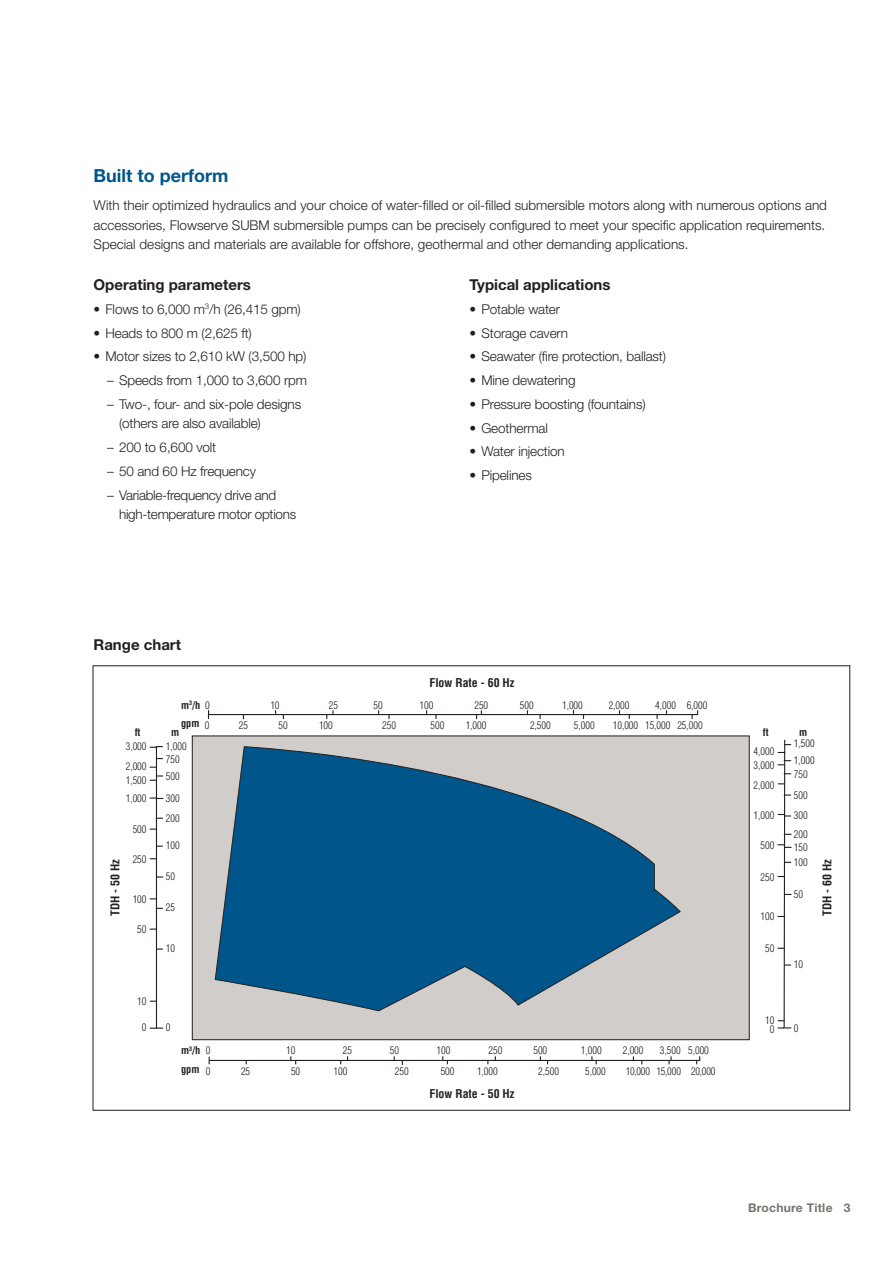
<style>
.page{position:relative;width:893px;height:1263px;background:#fff}
.page>*{position:absolute;margin:0;border:0;box-sizing:border-box;transform-origin:0 0}
.t1{font:700 18px "Helvetica Neue LT Std";color:#00568a}
.t2{font:700 15px "Helvetica Neue LT Std";color:#231f20}
.t3{font:300 13.5px/19.5px "Helvetica Neue LT Std";letter-spacing:-.01em;color:#231f20}
.t4{font:700 12px "Helvetica Neue LT Std";letter-spacing:.025em;color:#79716c}
.t5{font:700 condensed 11.85px "Helvetica LT Std";color:#231f20}
.t6{font:300 condensed 10.35px/20.9px "Helvetica LT Std";color:#231f20}
.t7{font:700 condensed 10.35px/18.5px "Helvetica LT Std";color:#231f20}
</style>
<div class="page">
<div style="left:192px;top:736px;width:557px;height:304px;background:#d0cdca"></div>
<div style="left:192px;top:735px;width:558px;height:305px;border:1px solid #231f20"></div>
<svg style="left:215px;top:746px;width:466px;height:265px;fill:#00568a"></svg>
<svg style="left:208px;top:1056px;width:493px;height:9px"></svg>
<svg style="left:207px;top:709px;width:492px;height:11px"></svg>
<svg style="left:149px;top:746px;width:15px;height:283px"></svg>
<svg style="left:777px;top:739px;width:14px;height:290px"></svg>
<h1 class="t1" style="left:94px;top:165px;width:136px">Built to perform</h1>
<p class="t3" style="left:94px;top:195px;width:735px">With their optimized hydraulics and your choice of water-filled or oil-filled submersible motors along with numerous options and accessories, Flowserve SUBM submersible pumps can be precisely configured to meet your specific application requirements.<br>Special designs and materials are available for offshore, geothermal and other demanding applications.</p>
<p class="t2" style="left:94px;top:275px;width:159px">Operating parameters</p>
<p class="t3" style="left:94px;top:299px;width:209px">• Flows to 6,000 m<sup>3</sup>/h (26,415 gpm)</p>
<p class="t3" style="left:94px;top:323px;width:160px">• Heads to 800 m (2,625 ft)</p>
<p class="t3" style="left:94px;top:347px;width:214px">• Motor sizes to 2,610 kW (3,500 hp)</p>
<p class="t3" style="left:107px;top:370px;width:201px">– Speeds from 1,000 to 3,600 rpm</p>
<p class="t3" style="left:119px;top:394px;width:184px;text-indent:-12px">– Two-, four- and six-pole designs (others are also available)</p>
<p class="t3" style="left:107px;top:437px;width:111px">– 200 to 6,600 volt</p>
<p class="t3" style="left:107px;top:461px;width:150px">– 50 and 60 Hz frequency</p>
<p class="t3" style="left:119px;top:485px;width:179px;text-indent:-12px">– Variable-frequency drive and high-temperature motor options</p>
<p class="t2" style="left:469px;top:275px;width:143px">Typical applications</p>
<p class="t3" style="left:469px;top:299px;width:92px">• Potable water</p>
<p class="t3" style="left:469px;top:323px;width:100px">• Storage cavern</p>
<p class="t3" style="left:469px;top:347px;width:198px">• Seawater (fire protection, ballast)</p>
<p class="t3" style="left:469px;top:370px;width:108px">• Mine dewatering</p>
<p class="t3" style="left:469px;top:394px;width:178px">• Pressure boosting (fountains)</p>
<p class="t3" style="left:469px;top:418px;width:80px">• Geothermal</p>
<p class="t3" style="left:469px;top:442px;width:97px">• Water injection</p>
<p class="t3" style="left:469px;top:465px;width:64px">• Pipelines</p>
<p class="t2" style="left:94px;top:635px;width:89px">Range chart</p>
<p class="t5" style="left:429px;top:675px;width:86px">Flow Rate - 60 Hz</p>
<p class="t7" style="left:181px;top:696px;width:21px">m<sup>3</sup>/h gpm</p>
<p class="t6" style="left:205px;top:695px;width:6px">0</p>
<p class="t6" style="left:270px;top:695px;width:11px">10</p>
<p class="t6" style="left:329px;top:695px;width:11px">25</p>
<p class="t6" style="left:373px;top:695px;width:11px">50</p>
<p class="t6" style="left:419px;top:695px;width:15px">100</p>
<p class="t6" style="left:474px;top:695px;width:15px">250</p>
<p class="t6" style="left:520px;top:695px;width:15px">500</p>
<p class="t6" style="left:562px;top:695px;width:22px">1,000</p>
<p class="t6" style="left:609px;top:695px;width:22px">2,000</p>
<p class="t6" style="left:655px;top:695px;width:54px">4,000 6,000</p>
<p class="t6" style="left:205px;top:715px;width:6px">0</p>
<p class="t6" style="left:239px;top:715px;width:11px">25</p>
<p class="t6" style="left:278px;top:715px;width:11px">50</p>
<p class="t6" style="left:319px;top:715px;width:15px">100</p>
<p class="t6" style="left:382px;top:715px;width:15px">250</p>
<p class="t6" style="left:431px;top:715px;width:15px">500</p>
<p class="t6" style="left:466px;top:715px;width:22px">1,000</p>
<p class="t6" style="left:530px;top:715px;width:22px">2,500</p>
<p class="t6" style="left:574px;top:715px;width:22px">5,000</p>
<p class="t6" style="left:613px;top:715px;width:91px">10,000 15,000 25,000</p>
<p class="t7" style="left:135px;top:723px;width:7px">ft</p>
<p class="t7" style="left:171px;top:723px;width:10px">m</p>
<p class="t7" style="left:763px;top:723px;width:7px">ft</p>
<p class="t7" style="left:799px;top:723px;width:10px">m</p>
<p class="t6" style="left:794px;top:735px;width:22px;line-height:16.6px">1,500<br>1,000</p>
<p class="t6" style="left:794px;top:763px;width:15px;text-align:justify">750<br>500<br>300</p>
<p class="t6" style="left:794px;top:827px;width:15px;line-height:13.4px">200<br>150</p>
<p class="t6" style="left:794px;top:852px;width:15px">100</p>
<p class="t6" style="left:794px;top:884px;width:11px">50</p>
<p class="t6" style="left:126px;top:736px;width:22px;line-height:20.1px">3,000<br>2,000</p>
<p class="t6" style="left:126px;top:771px;width:22px;line-height:17.5px">1,500<br>1,000</p>
<p class="t6" style="left:133px;top:819px;width:15px">500</p>
<p class="t6" style="left:133px;top:848px;width:15px">250</p>
<p class="t6" style="left:133px;top:888px;width:15px">100</p>
<p class="t6" style="left:137px;top:919px;width:11px">50</p>
<p class="t6" style="left:166px;top:740px;width:22px;line-height:12.9px">1,000<br>750</p>
<p class="t6" style="left:166px;top:765px;width:15px;line-height:21.8px">500<br>300</p>
<p class="t6" style="left:166px;top:807px;width:15px">200</p>
<p class="t6" style="left:166px;top:835px;width:15px">100</p>
<p class="t6" style="left:166px;top:866px;width:11px">50</p>
<p class="t6" style="left:166px;top:897px;width:11px">25</p>
<p class="t6" style="left:166px;top:938px;width:11px">10</p>
<p class="t6" style="left:753px;top:744px;width:22px;line-height:14.1px">4,000<br>3,000</p>
<p class="t6" style="left:753px;top:774px;width:22px">2,000</p>
<p class="t6" style="left:753px;top:804px;width:22px">1,000</p>
<p class="t6" style="left:760px;top:834px;width:15px">500</p>
<p class="t6" style="left:760px;top:867px;width:15px">250</p>
<p class="t6" style="left:760px;top:905px;width:15px">100</p>
<p class="t6" style="left:765px;top:938px;width:11px">50</p>
<p class="t5" style="left:108px;top:916px;width:58px;rotate:-90deg">TDH - 50 Hz</p>
<p class="t5" style="left:820px;top:916px;width:58px;rotate:-90deg">TDH - 60 Hz</p>
<p class="t6" style="left:137px;top:990px;width:11px">10</p>
<p class="t6" style="left:142px;top:1016px;width:6px">0</p>
<p class="t6" style="left:166px;top:1017px;width:6px">0</p>
<p class="t6" style="left:206px;top:1040px;width:6px">0</p>
<p class="t6" style="left:286px;top:1040px;width:11px">10</p>
<p class="t6" style="left:343px;top:1040px;width:11px">25</p>
<p class="t6" style="left:390px;top:1040px;width:11px">50</p>
<p class="t6" style="left:436px;top:1040px;width:15px">100</p>
<p class="t6" style="left:488px;top:1040px;width:15px">250</p>
<p class="t6" style="left:533px;top:1040px;width:15px">500</p>
<p class="t6" style="left:581px;top:1040px;width:22px">1,000</p>
<p class="t6" style="left:623px;top:1040px;width:22px">2,000</p>
<p class="t6" style="left:660px;top:1040px;width:51px">3,500 5,000</p>
<p class="t7" style="left:181px;top:1041px;width:21px">m<sup>3</sup>/h gpm</p>
<p class="t6" style="left:206px;top:1061px;width:6px">0</p>
<p class="t6" style="left:241px;top:1061px;width:11px">25</p>
<p class="t6" style="left:291px;top:1061px;width:11px">50</p>
<p class="t6" style="left:334px;top:1061px;width:15px">100</p>
<p class="t6" style="left:395px;top:1061px;width:15px">250</p>
<p class="t6" style="left:441px;top:1061px;width:15px">500</p>
<p class="t6" style="left:477px;top:1061px;width:22px">1,000</p>
<p class="t6" style="left:538px;top:1061px;width:22px">2,500</p>
<p class="t6" style="left:585px;top:1061px;width:22px">5,000</p>
<p class="t6" style="left:626px;top:1061px;width:91px">10,000 15,000 20,000</p>
<p class="t5" style="left:429px;top:1086px;width:86px">Flow Rate - 50 Hz</p>
<p class="t6" style="left:765px;top:1016px;width:11px;line-height:9px;text-align:center">10<br>0</p>
<p class="t6" style="left:794px;top:954px;width:11px">10</p>
<p class="t6" style="left:794px;top:1018px;width:6px">0</p>
<p class="t4" style="left:748px;top:1201px;width:104px">Brochure Title 3</p>
</div>
